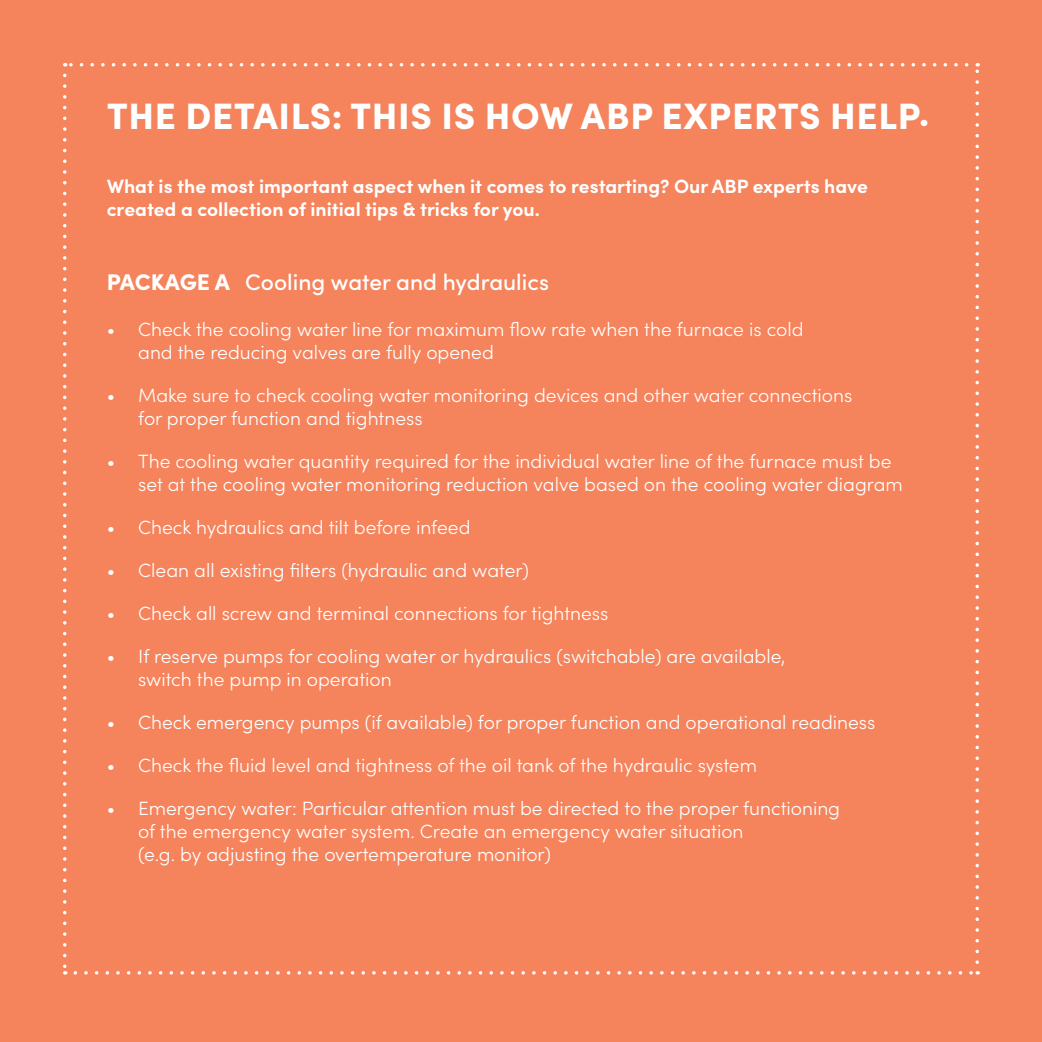
<style>
.page{position:relative;width:1042px;height:1042px;background:#f5835c}
.page>*{position:absolute;margin:0;border:0;box-sizing:border-box;transform-origin:0 0}
.t1{font:900 36.75px "Sofia Pro";letter-spacing:.02em;color:#fff}
.t2{font:500 22.75px "Sofia Pro";color:#fff}
.t3{font:300 19.25px/23.1px "Sofia Pro";color:#fff}
.t4{font:700 19.25px/23.1px "Sofia Pro";color:#fff}
.s1{font-weight:900}
</style>
<div class="page">
<svg style="left:63px;top:75px;width:3px;height:899px"></svg>
<svg style="left:75px;top:971px;width:903px;height:3px"></svg>
<svg style="left:975px;top:63px;width:4px;height:899px"></svg>
<svg style="left:65px;top:63px;width:901px;height:4px"></svg>
<h1 class="t1" style="left:107px;top:87px;width:824px">THE DETAILS: THIS IS HOW ABP EXPERTS HELP.</h1>
<p class="t4" style="left:107px;top:173px;width:763px">What is the most important aspect when it comes to restarting? Our ABP experts have created a collection of initial tips &amp; tricks for you.</p>
<p class="t2" style="left:107px;top:265px;width:444px"><span class="s1">PACKAGE A</span> Cooling water and hydraulics</p>
<p class="t3" style="left:138px;top:317px;width:667px;text-indent:-31px">• Check the cooling water line for maximum flow rate when the furnace is cold and the reducing valves are fully opened</p>
<p class="t3" style="left:138px;top:383px;width:715px;text-indent:-31px">• Make sure to check cooling water monitoring devices and other water connections for proper function and tightness</p>
<p class="t3" style="left:138px;top:449px;width:766px;text-indent:-31px">• The cooling water quantity required for the individual water line of the furnace must be set at the cooling water monitoring reduction valve based on the cooling water diagram</p>
<p class="t3" style="left:107px;top:515px;width:365px">• Check hydraulics and tilt before infeed</p>
<p class="t3" style="left:107px;top:558px;width:424px">• Clean all existing filters (hydraulic and water)</p>
<p class="t3" style="left:107px;top:601px;width:503px">• Check all screw and terminal connections for tightness</p>
<p class="t3" style="left:138px;top:644px;width:649px;text-indent:-31px">• If reserve pumps for cooling water or hydraulics (switchable) are available, switch the pump in operation</p>
<p class="t3" style="left:107px;top:710px;width:770px">• Check emergency pumps (if available) for proper function and operational readiness</p>
<p class="t3" style="left:107px;top:753px;width:652px">• Check the fluid level and tightness of the oil tank of the hydraulic system</p>
<p class="t3" style="left:138px;top:796px;width:703px;text-indent:-31px">• Emergency water: Particular attention must be directed to the proper functioning of the emergency water system. Create an emergency water situation<br>(e.g. by adjusting the overtemperature monitor)</p>
</div>
